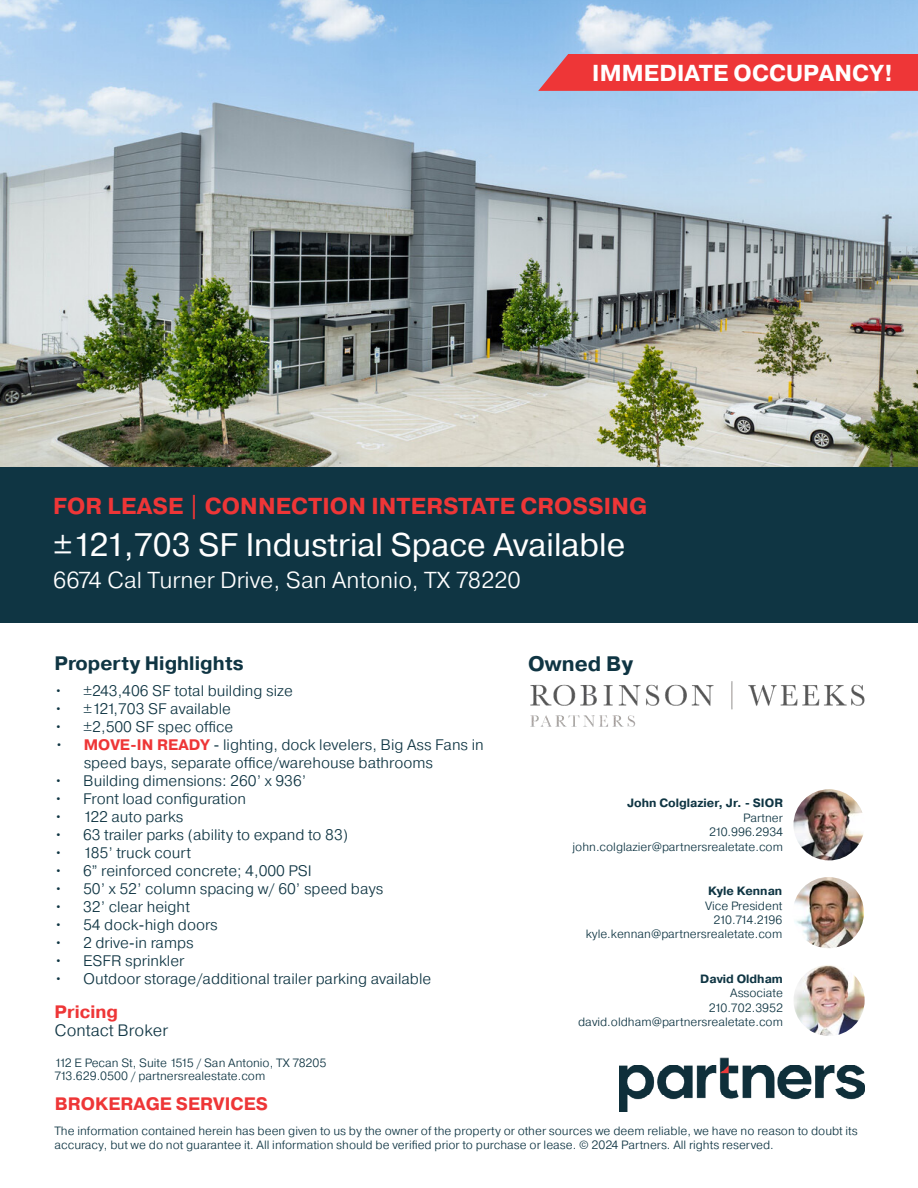
<style>
.page{position:relative;width:918px;height:1188px;background:#fff}
.page>*{position:absolute;margin:0;border:0;box-sizing:border-box;transform-origin:0 0}
.t1{font:32.55px "Pragmatica";color:#fff}
.t2{font:700 23.1px "Pragmatica";letter-spacing:.005em;color:#ee3637}
.t3{font:300 23.1px "Pragmatica";color:#fff}
.t4{font:700 23.1px "Pragmatica";letter-spacing:.005em;color:#fff}
.t5{font:700 21px "Pragmatica";color:#0f3543}
.t6{font:700 19.5px "Pragmatica";color:#0f3543}
.t7{font:700 18px "Pragmatica";letter-spacing:.005em;color:#ee3637}
.t8{font:300 16.5px "Pragmatica";color:#0f3543}
.t9{font:300 15.3px/18px "Pragmatica";color:#0f3543}
.t10{font:300 12px/13.5px "Pragmatica";color:#0f3543}
.t11{font:700 12px "Pragmatica";color:#0f3543}
.t12{font:300 12px "Pragmatica";letter-spacing:-.095em;color:#0f3543}
.s1{font-weight:700;color:#ee3637}
</style>
<div class="page">
<img style="left:793px;top:789px;width:72px;height:71px;border-radius:36px">
<img style="left:793px;top:877px;width:71px;height:71px;border-radius:36px">
<img style="left:793px;top:965px;width:72px;height:71px;border-radius:36px">
<img style="left:620px;top:1057px;width:244px;height:55px">
<img style="left:0;top:0;width:918px;height:468px">
<div style="left:0;top:468px;width:918px;height:155px;background:#0f3543"></div>
<img style="left:530px;top:681px;width:335px;height:46px">
<div style="left:538px;top:54px;width:380px;height:37px;background:#ee3637"></div>
<p class="t4" style="left:592px;top:58px;width:302px">IMMEDIATE OCCUPANCY!</p>
<p class="t2" style="left:53px;top:491px;width:596px">FOR LEASE | CONNECTION INTERSTATE CROSSING</p>
<p class="t1" style="left:53px;top:524px;width:574px">±121,703 SF Industrial Space Available</p>
<p class="t3" style="left:53px;top:566px;width:469px">6674 Cal Turner Drive, San Antonio, TX 78220</p>
<p class="t6" style="left:55px;top:651px;width:190px">Property Highlights</p>
<p class="t9" style="left:55px;top:681px;width:240px">• ±243,406 SF total building size</p>
<p class="t9" style="left:55px;top:699px;width:178px">• ±121,703 SF available</p>
<p class="t9" style="left:55px;top:717px;width:180px">• ±2,500 SF spec office</p>
<p class="t9" style="left:84px;top:735px;width:402px;text-indent:-29px">• <span class="s1">MOVE-IN READY</span> - lighting, dock levelers, Big Ass Fans in speed bays, separate office/warehouse bathrooms</p>
<p class="t9" style="left:55px;top:771px;width:253px">• Building dimensions: 260’ x 936’</p>
<p class="t9" style="left:55px;top:789px;width:193px">• Front load configuration</p>
<p class="t9" style="left:55px;top:807px;width:130px">• 122 auto parks</p>
<p class="t9" style="left:55px;top:825px;width:295px">• 63 trailer parks (ability to expand to 83)</p>
<p class="t9" style="left:55px;top:843px;width:138px">• 185’ truck court</p>
<p class="t9" style="left:55px;top:861px;width:259px">• 6” reinforced concrete; 4,000 PSI</p>
<p class="t9" style="left:55px;top:879px;width:330px">• 50’ x 52’ column spacing w/ 60’ speed bays</p>
<p class="t9" style="left:55px;top:897px;width:137px">• 32’ clear height</p>
<p class="t9" style="left:55px;top:915px;width:165px">• 54 dock-high doors</p>
<p class="t9" style="left:55px;top:933px;width:141px">• 2 drive-in ramps</p>
<p class="t9" style="left:55px;top:951px;width:131px">• ESFR sprinkler</p>
<p class="t9" style="left:55px;top:969px;width:378px">• Outdoor storage/additional trailer parking available</p>
<p class="t7" style="left:55px;top:1000px;width:65px">Pricing</p>
<p class="t8" style="left:55px;top:1020px;width:115px">Contact Broker</p>
<p class="t5" style="left:528px;top:650px;width:106px">Owned By</p>
<p class="t11" style="left:627px;top:796px;width:157px">John Colglazier, Jr. - SIOR</p>
<p class="t10" style="left:743px;top:811px;width:41px">Partner</p>
<p class="t10" style="left:709px;top:825px;width:75px">210.996.2934</p>
<p class="t10" style="left:573px;top:840px;width:212px">john.colglazier@partnersrealetate.com</p>
<p class="t11" style="left:708px;top:883px;width:76px">Kyle Kennan</p>
<p class="t10" style="left:705px;top:898px;width:79px">Vice President</p>
<p class="t12" style="left:713px;top:912px;width:70px">210.714.2196</p>
<p class="t10" style="left:586px;top:927px;width:198px">kyle.kennan@partnersrealetate.com</p>
<p class="t11" style="left:700px;top:971px;width:84px">David Oldham</p>
<p class="t10" style="left:730px;top:986px;width:54px">Associate</p>
<p class="t10" style="left:709px;top:1001px;width:76px">210.702.3952</p>
<p class="t10" style="left:578px;top:1015px;width:206px">david.oldham@partnersrealetate.com</p>
<p class="t10" style="left:55px;top:1056px;width:273px">112 E Pecan St, Suite 1515 / San Antonio, TX 78205</p>
<p class="t10" style="left:55px;top:1069px;width:212px">713.629.0500 / partnersrealestate.com</p>
<p class="t7" style="left:55px;top:1092px;width:215px">BROKERAGE SERVICES</p>
<p class="t10" style="left:55px;top:1124px;width:805px">The information contained herein has been given to us by the owner of the property or other sources we deem reliable, we have no reason to doubt its accuracy, but we do not guarantee it. All information should be verified prior to purchase or lease. © 2024 Partners. All rights reserved.</p>
</div>
